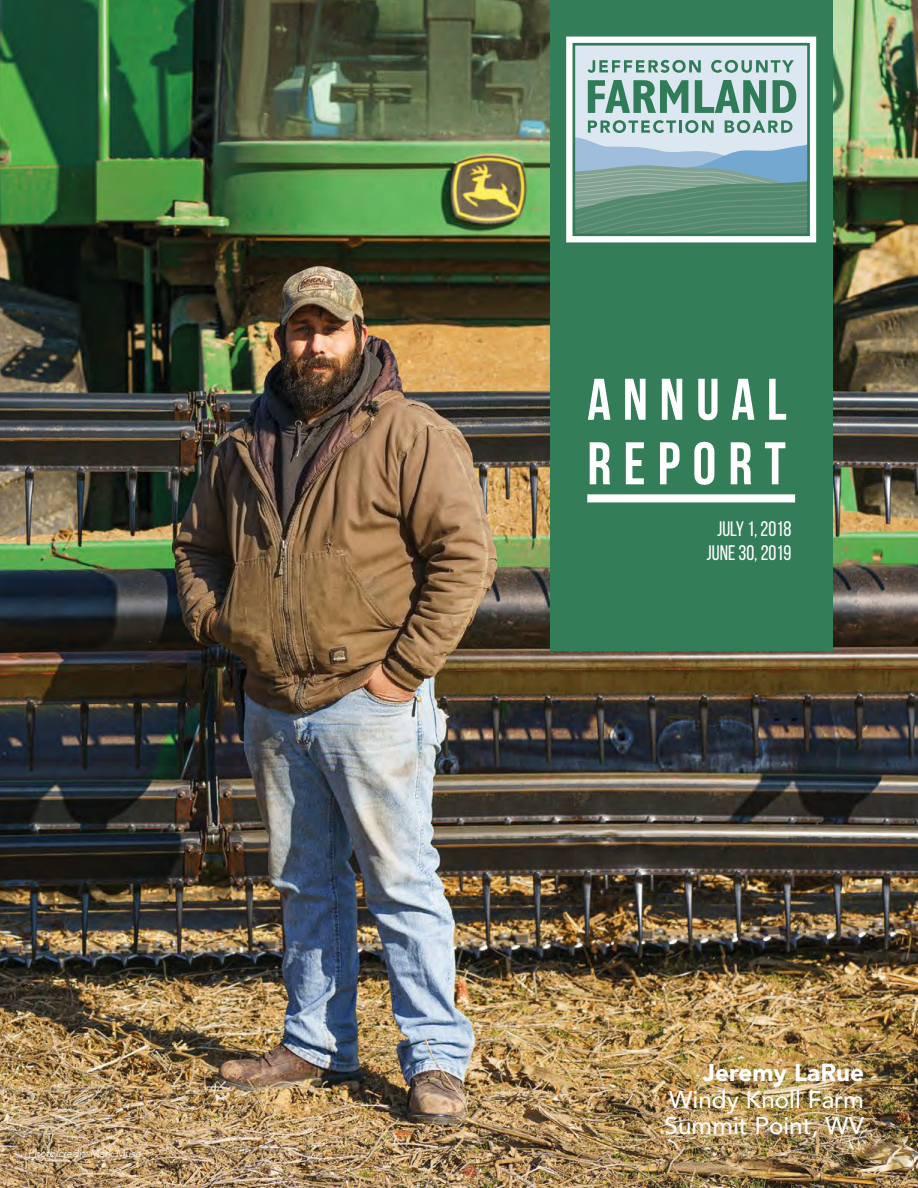
<style>
.page{position:relative;width:918px;height:1188px;background:#fff}
.page>*{position:absolute;margin:0;border:0;box-sizing:border-box;transform-origin:0 0}
.t1{font:700 60px "Bebas Neue";letter-spacing:.2em;color:#fff}
.t2{font:700 58.5px "Bebas Neue";letter-spacing:.2em;color:#fff}
.t3{font:500 24.3px/26.5px "Avenir";color:#fff}
.t4{font:900 24.3px "Avenir";color:#fff}
.t5{font:21px/24px "Bebas Neue";color:#fff;text-align:center}
.t6{font:italic 300 10.5px "Avenir";color:#fff}
</style>
<div class="page">
<img style="left:0;top:0;width:918px;height:1188px">
<div style="left:550px;top:0;width:283px;height:650px;background:#337d58"></div>
<svg style="left:566px;top:36px;width:251px;height:207px;background:#9abbb5"></svg>
<div style="left:587px;top:494px;width:208px;height:8px;background:#fff"></div>
<p class="t6" style="left:28px;top:1148px;width:115px">Photo credit: Mark Muse</p>
<h2 class="t2" style="left:587px;top:367px;width:201px">ANNUAL</h2>
<h1 class="t1" style="left:587px;top:431px;width:200px">REPORT</h1>
<p class="t5" style="left:707px;top:516px;width:86px">JULY 1, 2018<br>JUNE 30, 2019</p>
<p class="t4" style="left:703px;top:1052px;width:163px">Jeremy LaRue</p>
<p class="t3" style="left:665px;top:1084px;width:201px">Windy Knoll Farm<br>Summit Point, WV</p>
</div>
